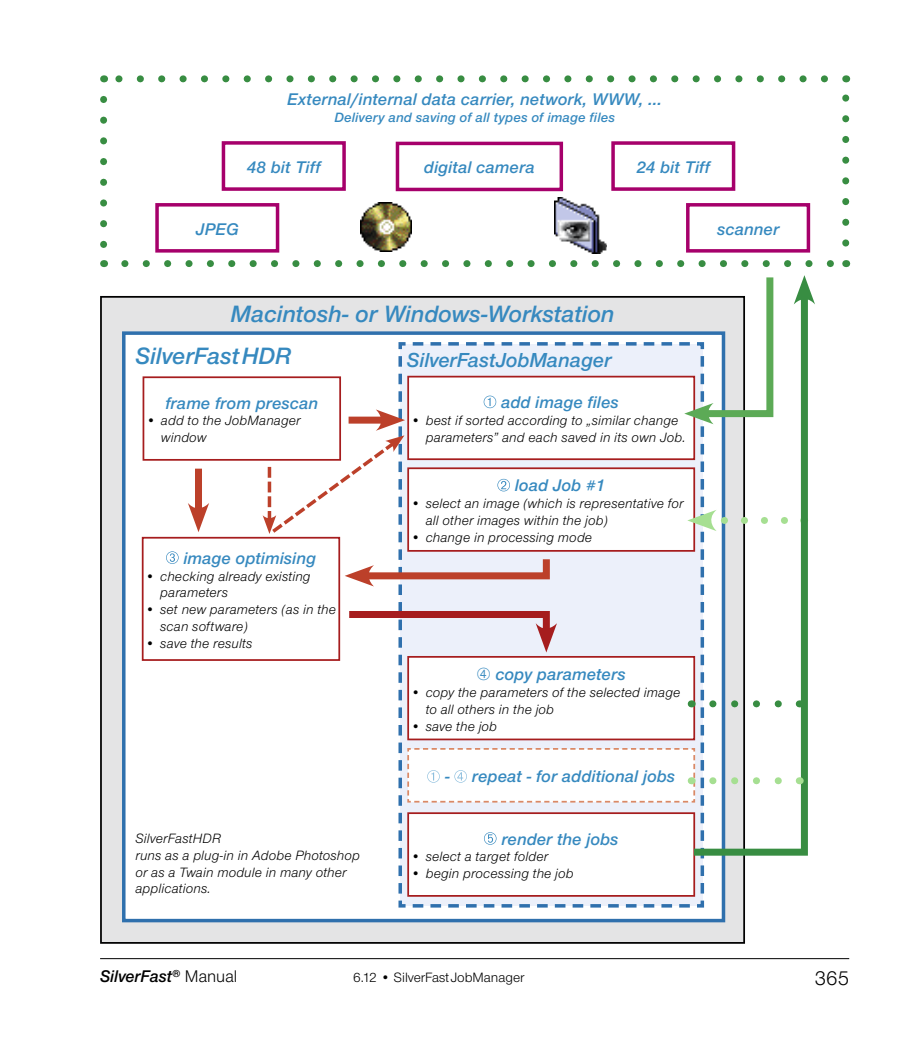
<style>
.page{position:relative;width:916px;height:1042px;background:#fff}
.page>*{position:absolute;margin:0;border:0;box-sizing:border-box;transform-origin:0 0}
.t1{font:italic 600 24.5px "Nimbus Sans Novus T";color:#3689bf}
.t2{font:italic 600 21px "Nimbus Sans Novus T";color:#3689bf}
.t3{font:21px "Nimbus Sans Novus T";color:#000}
.t4{font:italic 600 17.5px "Nimbus Sans Novus T";letter-spacing:.005em;color:#3689bf}
.t5{font:italic 600 17.5px "Nimbus Sans Novus T";color:#000}
.t6{font:italic 14px/16.8px "Nimbus Sans Novus T";letter-spacing:.015em;color:#000}
.t7{font:italic 600 14px "Nimbus Sans Novus T";letter-spacing:.015em;color:#3689bf}
.t8{font:14px "Nimbus Sans Novus T";color:#000}
.s1{font-weight:400;font-style:normal}
</style>
<div class="page">
<hr style="left:100px;top:958px;width:749px;height:1px;background:#000">
<div style="left:101px;top:297px;width:643px;height:645px;background:#e4e4e5"></div>
<svg style="left:100px;top:99px;width:7px;height:149px"></svg>
<svg style="left:842px;top:94px;width:7px;height:149px"></svg>
<svg style="left:115px;top:75px;width:709px;height:7px"></svg>
<img style="left:360px;top:202px;width:51px;height:49px">
<img style="left:554px;top:197px;width:53px;height:56px">
<div style="left:222px;top:141px;width:124px;height:50px;border:4px solid #a6006b"></div>
<div style="left:124px;top:333px;width:599px;height:587px;background:#fff"></div>
<svg style="left:398px;top:897px;width:307px;height:11px;background:#c8d8eb"></svg>
<div style="left:155px;top:203px;width:124px;height:49px;border:4px solid #a6006b"></div>
<div style="left:611px;top:141px;width:124px;height:50px;border:4px solid #a6006b"></div>
<div style="left:396px;top:142px;width:167px;height:49px;border:4px solid #a6006b"></div>
<div style="left:686px;top:203px;width:124px;height:49px;border:4px solid #a6006b"></div>
<svg style="left:125px;top:260px;width:709px;height:637px"></svg>
<p class="t4" style="left:287px;top:89px;width:376px">External/internal data carrier, network, WWW, …</p>
<p class="t7" style="left:334px;top:109px;width:282px">Delivery and saving of all types of image files</p>
<p class="t4" style="left:247px;top:157px;width:76px">48 bit Tiff</p>
<p class="t4" style="left:424px;top:157px;width:112px">digital camera</p>
<p class="t4" style="left:636px;top:157px;width:75px">24 bit Tiff</p>
<p class="t4" style="left:196px;top:219px;width:44px">JPEG</p>
<p class="t4" style="left:717px;top:219px;width:63px">scanner</p>
<h1 class="t1" style="left:231px;top:299px;width:385px">Macintosh- or Windows-Workstation</h1>
<h1 class="t1" style="left:135px;top:341px;width:158px">SilverFastHDR</h1>
<p class="t4" style="left:165px;top:392px;width:154px">frame from prescan</p>
<p class="t6" style="left:161px;top:412px;width:141px;text-indent:-15px">• add to the JobManager window</p>
<p class="t4" style="left:183px;top:547px;width:134px">image optimising</p>
<p class="t6" style="left:160px;top:567px;width:152px;text-indent:-15px">• checking already existing parameters</p>
<p class="t6" style="left:160px;top:601px;width:177px;text-indent:-15px">• set new parameters (as in the scan software)</p>
<p class="t6" style="left:145px;top:634px;width:109px">• save the results</p>
<p class="t6" style="left:135px;top:829px;width:226px">SilverFastHDR<br>runs as a plug-in in Adobe Photoshop or as a Twain module in many other applications.</p>
<h2 class="t2" style="left:407px;top:348px;width:206px">SilverFastJobManager</h2>
<p class="t4" style="left:501px;top:392px;width:119px">add image files</p>
<p class="t6" style="left:426px;top:411px;width:261px;text-indent:-15px">• best if sorted according to „similar change parameters” and each saved in its own Job.</p>
<p class="t4" style="left:515px;top:475px;width:92px">load Job #1</p>
<p class="t6" style="left:426px;top:494px;width:259px;text-indent:-15px">• select an image (which is representative for all other images within the job)</p>
<p class="t6" style="left:411px;top:528px;width:183px">• change in processing mode</p>
<p class="t4" style="left:477px;top:664px;width:150px">➃ copy parameters</p>
<p class="t6" style="left:426px;top:683px;width:256px;text-indent:-15px">• copy the parameters of the selected image to all others in the job</p>
<p class="t6" style="left:411px;top:717px;width:88px">• save the job</p>
<p class="t4" style="left:445px;top:766px;width:231px">- repeat - for additional jobs</p>
<p class="t4" style="left:501px;top:828px;width:119px">render the jobs</p>
<p class="t6" style="left:411px;top:848px;width:139px">• select a target folder</p>
<p class="t6" style="left:411px;top:864px;width:164px">• begin processing the job</p>
<p class="t5" style="left:100px;top:966px;width:139px">SilverFast<sup>®</sup> <span class="s1">Manual</span></p>
<h2 class="t3" style="left:815px;top:965px;width:36px">365</h2>
<p class="t8" style="left:353px;top:969px;width:173px">6.12 • SilverFastJobManager</p>
</div>
